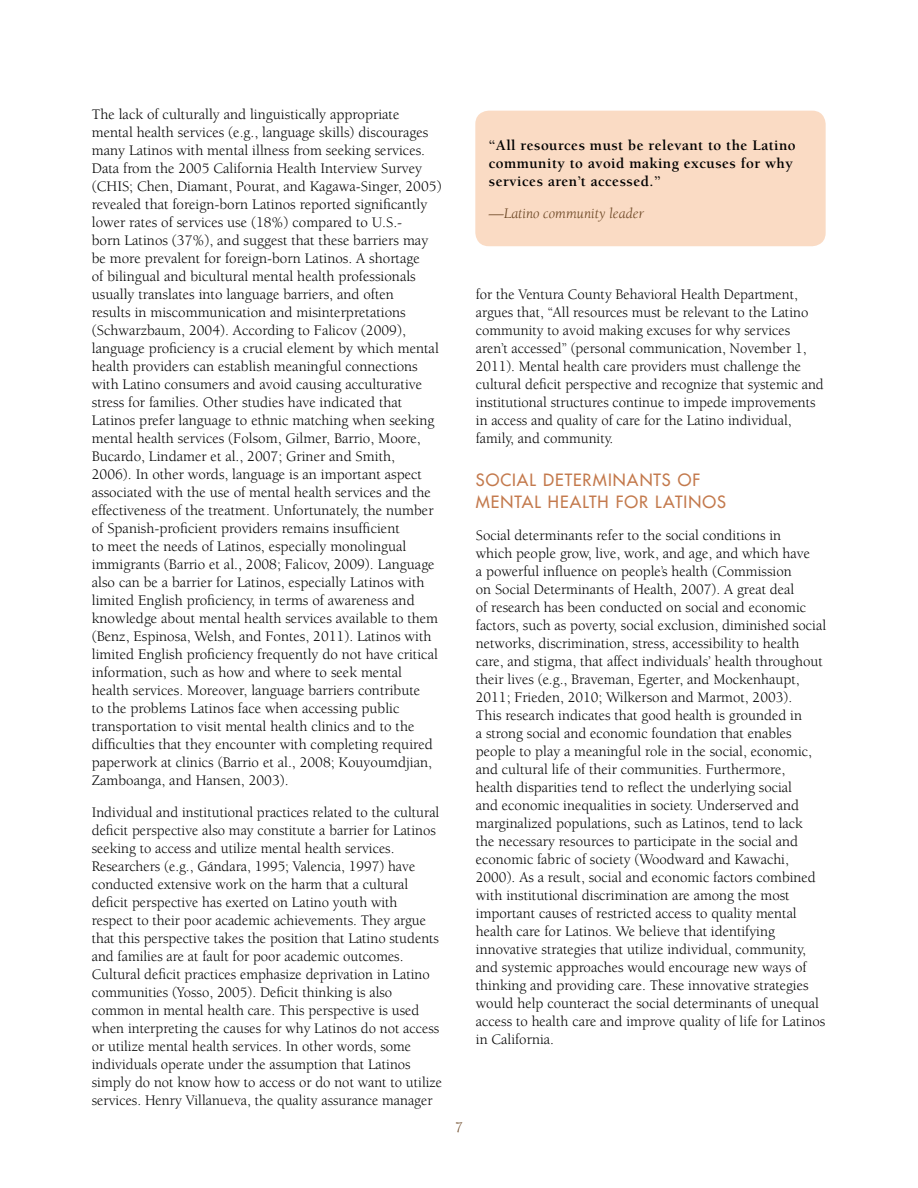
<style>
.page{position:relative;width:918px;height:1188px;background:#fff}
.page>*{position:absolute;margin:0;border:0;box-sizing:border-box;transform-origin:0 0}
.t1{font:16.5px "Futura";letter-spacing:.065em;color:#c3794c}
.t2{font:15px/18px "Berkeley";color:#000}
.t3{font:700 15px/18px "Berkeley";letter-spacing:.03em;color:#000}
.t4{font:italic 15px "Berkeley";color:#684320}
.t5{font:15px "Berkeley";color:#684320}
</style>
<div class="page">
<div style="left:475px;top:111px;width:351px;height:135px;background:#fadbc4;border-radius:14px"></div>
<p class="t2" style="left:92px;top:106px;width:351px">The lack of culturally and linguistically appropriate mental health services (e.g., language skills) discourages many Latinos with mental illness from seeking services.<br>Data from the 2005 California Health Interview Survey (CHIS; Chen, Diamant, Pourat, and Kagawa-Singer, 2005) revealed that foreign-born Latinos reported significantly lower rates of services use (18%) compared to U.S.-<br>born Latinos (37%), and suggest that these barriers may be more prevalent for foreign-born Latinos. A shortage<br>of bilingual and bicultural mental health professionals usually translates into language barriers, and often<br>results in miscommunication and misinterpretations (Schwarzbaum, 2004). According to Falicov (2009), language proficiency is a crucial element by which mental health providers can establish meaningful connections with Latino consumers and avoid causing acculturative stress for families. Other studies have indicated that Latinos prefer language to ethnic matching when seeking mental health services (Folsom, Gilmer, Barrio, Moore, Bucardo, Lindamer et al., 2007; Griner and Smith,<br>2006). In other words, language is an important aspect associated with the use of mental health services and the effectiveness of the treatment. Unfortunately, the number of Spanish-proficient providers remains insufficient<br>to meet the needs of Latinos, especially monolingual immigrants (Barrio et al., 2008; Falicov, 2009). Language also can be a barrier for Latinos, especially Latinos with limited English proficiency, in terms of awareness and knowledge about mental health services available to them (Benz, Espinosa, Welsh, and Fontes, 2011). Latinos with limited English proficiency frequently do not have critical information, such as how and where to seek mental health services. Moreover, language barriers contribute<br>to the problems Latinos face when accessing public transportation to visit mental health clinics and to the difficulties that they encounter with completing required paperwork at clinics (Barrio et al., 2008; Kouyoumdjian, Zamboanga, and Hansen, 2003).</p>
<p class="t2" style="left:92px;top:803px;width:352px">Individual and institutional practices related to the cultural deficit perspective also may constitute a barrier for Latinos seeking to access and utilize mental health services.<br>Researchers (e.g., Gándara, 1995; Valencia, 1997) have conducted extensive work on the harm that a cultural deficit perspective has exerted on Latino youth with respect to their poor academic achievements. They argue that this perspective takes the position that Latino students and families are at fault for poor academic outcomes.<br>Cultural deficit practices emphasize deprivation in Latino communities (Yosso, 2005). Deficit thinking is also common in mental health care. This perspective is used when interpreting the causes for why Latinos do not access or utilize mental health services. In other words, some individuals operate under the assumption that Latinos simply do not know how to access or do not want to utilize services. Henry Villanueva, the quality assurance manager</p>
<p class="t3" style="left:489px;top:137px;width:308px">“All resources must be relevant to the Latino community to avoid making excuses for why services aren’t accessed.”</p>
<p class="t4" style="left:489px;top:205px;width:157px">—Latino community leader</p>
<p class="t2" style="left:476px;top:286px;width:349px">for the Ventura County Behavioral Health Department, argues that, “All resources must be relevant to the Latino community to avoid making excuses for why services aren’t accessed” (personal communication, November 1, 2011). Mental health care providers must challenge the cultural deficit perspective and recognize that systemic and institutional structures continue to impede improvements in access and quality of care for the Latino individual, family, and community.</p>
<p class="t1" style="left:476px;top:469px;width:29px">SOCIA</p>
<p class="t1" style="left:530px;top:469px;width:28px">L DETERMI</p>
<p class="t1" style="left:613px;top:469px;width:86px">NANTS OF</p>
<p class="t1" style="left:476px;top:492px;width:85px">MENTAL HEA</p>
<p class="t1" style="left:583px;top:492px;width:82px">LTH FOR LATI</p>
<p class="t1" style="left:688px;top:492px;width:36px">NOS</p>
<p class="t2" style="left:476px;top:527px;width:352px">Social determinants refer to the social conditions in<br>which people grow, live, work, and age, and which have<br>a powerful influence on people’s health (Commission<br>on Social Determinants of Health, 2007). A great deal<br>of research has been conducted on social and economic factors, such as poverty, social exclusion, diminished social networks, discrimination, stress, accessibility to health care, and stigma, that affect individuals’ health throughout their lives (e.g., Braveman, Egerter, and Mockenhaupt, 2011; Frieden, 2010; Wilkerson and Marmot, 2003).<br>This research indicates that good health is grounded in<br>a strong social and economic foundation that enables people to play a meaningful role in the social, economic, and cultural life of their communities. Furthermore,<br>health disparities tend to reflect the underlying social<br>and economic inequalities in society. Underserved and marginalized populations, such as Latinos, tend to lack<br>the necessary resources to participate in the social and economic fabric of society (Woodward and Kawachi, 2000). As a result, social and economic factors combined with institutional discrimination are among the most important causes of restricted access to quality mental health care for Latinos. We believe that identifying innovative strategies that utilize individual, community, and systemic approaches would encourage new ways of thinking and providing care. These innovative strategies would help counteract the social determinants of unequal access to health care and improve quality of life for Latinos in California.</p>
<p class="t5" style="left:455px;top:1120px;width:9px">7</p>
</div>
